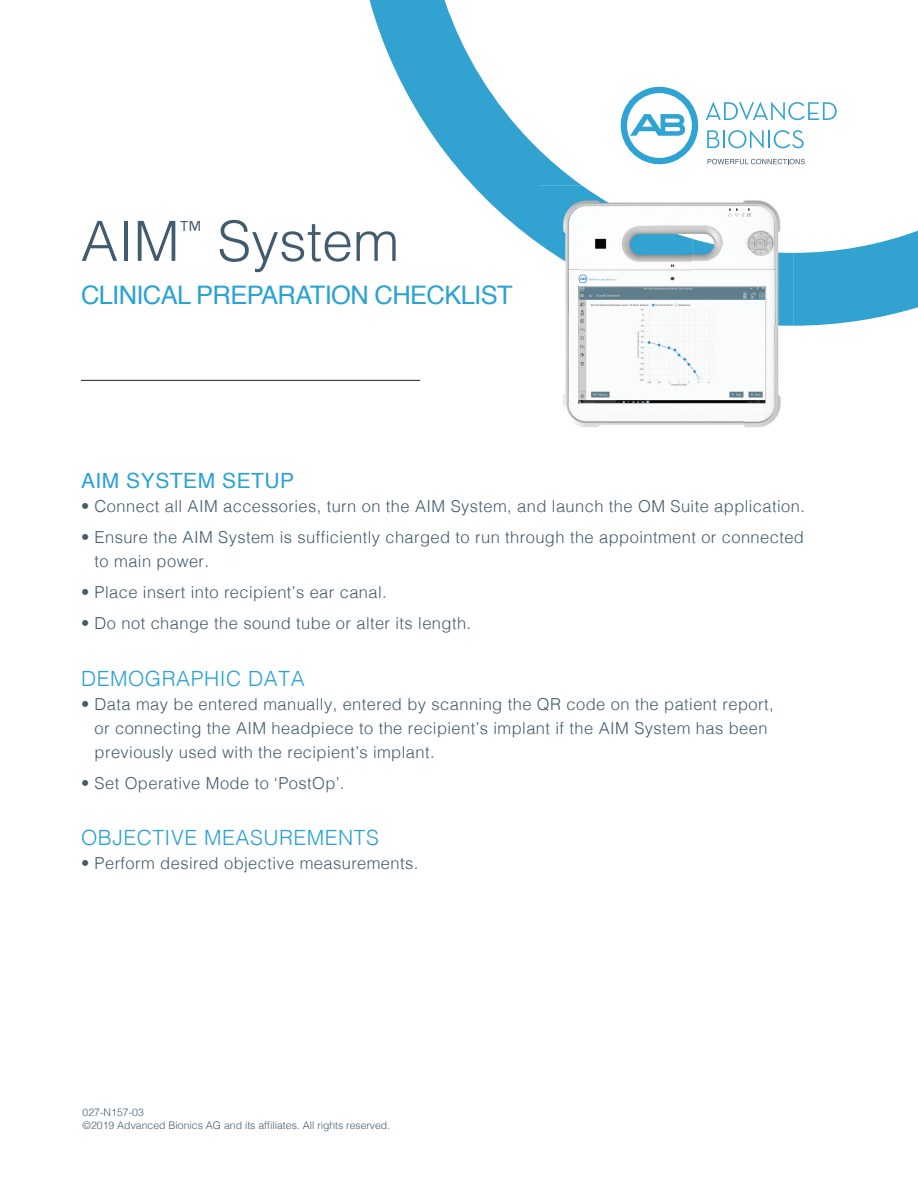
<style>
.page{position:relative;width:918px;height:1188px;background:#fff}
.page>*{position:absolute;margin:0;border:0;box-sizing:border-box;transform-origin:0 0}
.t1{font:300 55.5px "Helvetica";color:#415b6f}
.t2{font:25.5px "Helvetica";letter-spacing:-.025em;color:#29a2d4}
.t3{font:300 23.55px "Helvetica";color:#415b6f}
.t4{font:300 21px "Helvetica";letter-spacing:.025em;color:#29a2d4}
.t5{font:21px "Helvetica";letter-spacing:.025em;color:#29a2d4}
.t6{font:300 16.5px/24px "Helvetica";letter-spacing:.025em;color:#415b6f}
.t7{font:300 10.5px/13.5px "Helvetica";color:#415b6f}
.s1{font-size:10.35px}
</style>
<div class="page">
<svg style="left:370px;top:0;width:548px;height:326px"></svg>
<svg style="left:621px;top:87px;width:77px;height:77px"></svg>
<svg style="left:708px;top:159px;width:97px;height:5px"></svg>
<svg style="left:706px;top:102px;width:131px;height:18px"></svg>
<svg style="left:707px;top:130px;width:97px;height:18px"></svg>
<hr style="left:81px;top:380px;width:339px;height:1px;background:#231f20">
<img style="left:540px;top:279px;width:57px;height:109px">
<img style="left:692px;top:186px;width:51px;height:53px">
<img style="left:743px;top:186px;width:51px;height:242px">
<img style="left:563px;top:388px;width:180px;height:39px">
<img style="left:540px;top:186px;width:152px;height:93px">
<img style="left:692px;top:239px;width:102px;height:87px">
<img style="left:597px;top:279px;width:95px;height:7px">
<img style="left:581px;top:288px;width:183px;height:114px">
<div style="left:579px;top:286px;width:187px;height:118px;border:1px solid #ceccca"></div>
<h1 class="t1" style="left:81px;top:194px;width:100px">AIM</h1>
<h3 class="t3" style="left:180px;top:210px;width:24px">™</h3>
<h1 class="t1" style="left:217px;top:194px;width:183px">System</h1>
<h2 class="t2" style="left:81px;top:276px;width:433px">CLINICAL PREPARATION CHECKLIST</h2>
<p class="t5" style="left:81px;top:465px;width:215px">AIM SYSTEM SETUP</p>
<p class="t6" style="left:81px;top:493px;width:726px">• Connect all AIM accessories, turn on the AIM System, and launch the OM Suite application.</p>
<p class="t6" style="left:95px;top:524px;width:711px;text-indent:-14px">• Ensure the AIM System is sufficiently charged to run through the appointment or connected to main power.</p>
<p class="t6" style="left:81px;top:579px;width:307px">• Place insert into recipient’s ear canal.</p>
<p class="t6" style="left:81px;top:610px;width:392px">• Do not change the sound tube or alter its length.</p>
<p class="t4" style="left:81px;top:661px;width:225px">DEMOGRAPHIC DATA</p>
<p class="t6" style="left:95px;top:691px;width:680px;text-indent:-14px">• Data may be entered manually, entered by scanning the QR code on the patient report, or connecting the AIM headpiece to the recipient’s implant if the AIM System has been previously used with the recipient’s implant.</p>
<p class="t6" style="left:81px;top:770px;width:265px">• Set Operative Mode to ‘PostOp’.</p>
<p class="t4" style="left:81px;top:820px;width:300px">OBJECTIVE MEASUREMENTS</p>
<p class="t6" style="left:81px;top:850px;width:339px">• Perform desired objective measurements.</p>
<p class="t7" style="left:83px;top:1105px;width:309px">027-N157-03<br>©2019 Advanced Bionics AG and its affiliates. All <span class="s1">rights reserved.</span></p>
</div>
